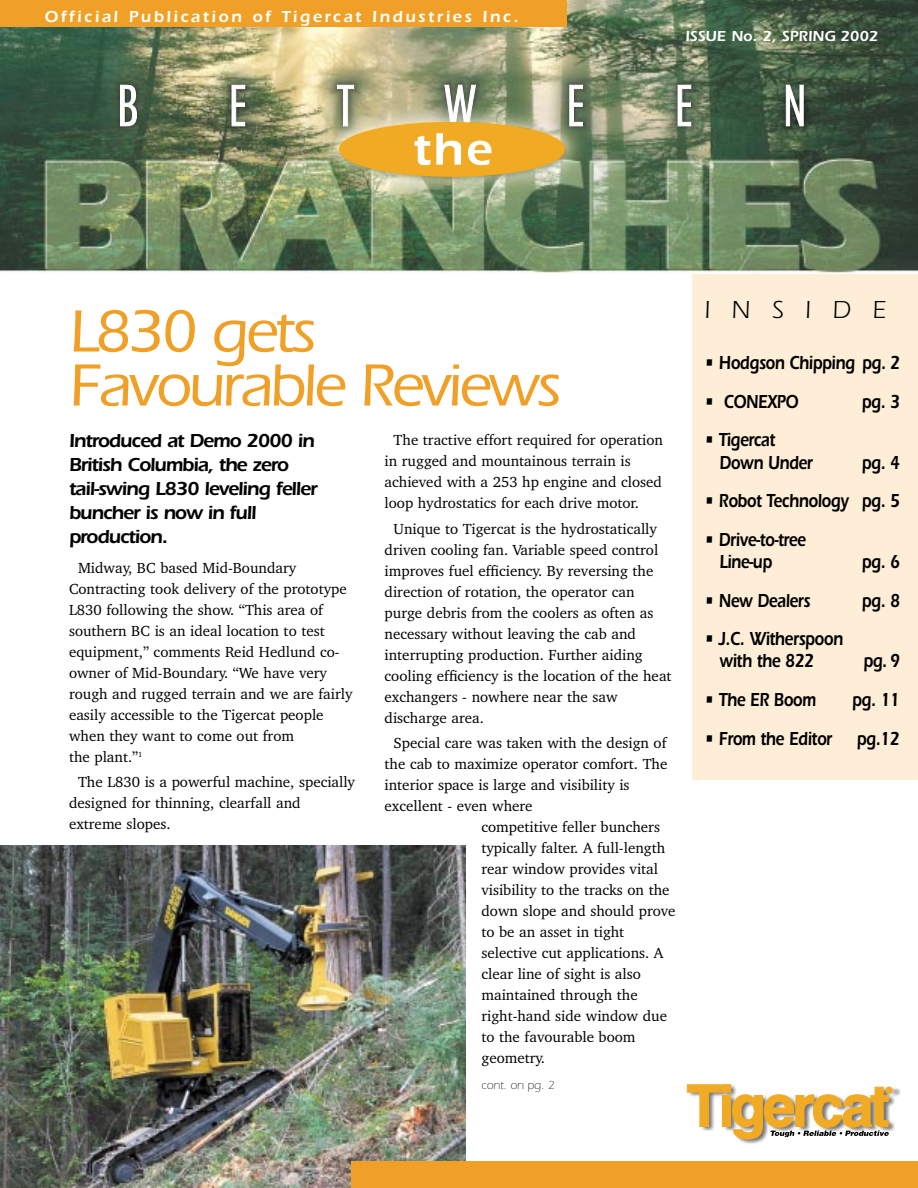
<style>
.page{position:relative;width:918px;height:1188px;background:#fff}
.page>*{position:absolute;margin:0;border:0;box-sizing:border-box;transform-origin:0 0}
.t1{font:500 61.5px/54px "Itc Eras";letter-spacing:-.05em;color:#f0a026}
.t2{font:25.5px "Itc Eras";letter-spacing:.85em;color:#000}
.t3{font:600 19.5px/22.2px "Itc Eras";letter-spacing:-.025em;color:#000;scale:.8 1}
.t4{font:600 19.5px/24px "Itc Eras";letter-spacing:-.05em;color:#000}
.t5{font:600 16.5px "Itc Eras";letter-spacing:.15em;color:#fff}
.t6{font:15px/21px "Bitstream Charter";color:#000}
.t7{font:600 15px "Itc Eras";color:#fff}
.t8{font:300 12px "Itc Eras";color:#000}
</style>
<div class="page">
<img style="left:0;top:846px;width:466px;height:342px">
<div style="left:692px;top:259px;width:226px;height:520px;background:#feeed8"></div>
<img style="left:0;top:0;width:918px;height:274px">
<div style="left:0;top:0;width:567px;height:27px;background:#f0a026"></div>
<div style="left:351px;top:1161px;width:567px;height:27px;background:#f0a026"></div>
<svg style="left:120px;top:84px;width:17px;height:43px"></svg>
<svg style="left:231px;top:84px;width:14px;height:43px"></svg>
<svg style="left:337px;top:84px;width:17px;height:43px"></svg>
<svg style="left:444px;top:84px;width:32px;height:39px"></svg>
<svg style="left:569px;top:84px;width:14px;height:43px"></svg>
<svg style="left:677px;top:84px;width:15px;height:43px"></svg>
<svg style="left:786px;top:84px;width:18px;height:43px"></svg>
<div style="left:339px;top:122px;width:226px;height:55px;background:#f1aa24;border:1px solid #f1aa24;border-radius:50%"></div>
<svg style="left:414px;top:133px;width:47px;height:32px"></svg>
<svg style="left:468px;top:141px;width:23px;height:24px"></svg>
<img style="left:686px;top:1084px;width:215px;height:60px">
<svg style="left:687px;top:1084px;width:205px;height:55px"></svg>
<p class="t5" style="left:44px;top:11px;width:476px">Official Publication of Tigercat Industries Inc.</p>
<p class="t7" style="left:685px;top:31px;width:194px">ISSUE No. 2, SPRING 2002</p>
<h1 class="t1" style="left:69px;top:311px;width:493px">L830 gets<br>Favourable Reviews</h1>
<h3 class="t4" style="left:69px;top:431px;width:250px">Introduced at Demo 2000 in<br>British Columbia, the zero tail-swing L830 leveling feller buncher is now in full production.</h3>
<p class="t6" style="left:69px;top:559px;width:285px;text-indent:9px">Midway, BC based Mid-Boundary Contracting took delivery of the prototype L830 following the show. “This area of southern BC is an ideal location to test equipment,” comments Reid Hedlund co&shy;owner of Mid-Boundary. “We have very rough and rugged terrain and we are fairly easily accessible to the Tigercat people when they want to come out from<br>the plant.”<sup>1</sup></p>
<p class="t6" style="left:69px;top:773px;width:288px;text-indent:9px">The L830 is a powerful machine, specially designed for thinning, clearfall and extreme slopes.</p>
<p class="t6" style="left:385px;top:431px;width:280px;text-indent:9px">The tractive effort required for operation in rugged and mountainous terrain is achieved with a 253 hp engine and closed loop hydrostatics for each drive motor.</p>
<p class="t6" style="left:385px;top:520px;width:289px;text-indent:9px">Unique to Tigercat is the hydrostatically driven cooling fan. Variable speed control improves fuel efficiency. By reversing the direction of rotation, the operator can purge debris from the coolers as often as necessary without leaving the cab and interrupting production. Further aiding cooling efficiency is the location of the heat exchangers - nowhere near the saw discharge area.</p>
<p class="t6" style="left:394px;top:734px;width:274px">Special care was taken with the design of</p>
<p class="t6" style="left:385px;top:755px;width:284px">the cab to maximize operator comfort. The</p>
<p class="t6" style="left:385px;top:776px;width:247px">interior space is large and visibility is</p>
<p class="t6" style="left:385px;top:797px;width:149px">excellent - even where</p>
<p class="t6" style="left:481px;top:818px;width:180px">competitive feller bunchers</p>
<p class="t6" style="left:481px;top:839px;width:185px">typically falter. A full-length</p>
<p class="t6" style="left:481px;top:860px;width:178px">rear window provides vital</p>
<p class="t6" style="left:481px;top:881px;width:190px">visibility to the tracks on the</p>
<p class="t6" style="left:481px;top:902px;width:196px">down slope and should prove</p>
<p class="t6" style="left:481px;top:923px;width:144px">to be an asset in tight</p>
<p class="t6" style="left:481px;top:944px;width:184px">selective cut applications. A</p>
<p class="t6" style="left:481px;top:965px;width:161px">clear line of sight is also</p>
<p class="t6" style="left:481px;top:986px;width:158px">maintained through the</p>
<p class="t6" style="left:481px;top:1007px;width:187px">right-hand side window due</p>
<p class="t6" style="left:481px;top:1028px;width:156px">to the favourable boom</p>
<p class="t6" style="left:481px;top:1049px;width:65px">geometry.</p>
<p class="t8" style="left:482px;top:1081px;width:75px">cont. on pg. 2</p>
<h2 class="t2" style="left:704px;top:301px;width:183px">INSIDE</h2>
<h3 class="t3" style="left:704px;top:354px;width:246px">• Hodgson Chipping pg. 2</h3>
<h3 class="t3" style="left:704px;top:392px;width:119px">• CONEXPO</h3>
<h3 class="t3" style="left:862px;top:392px;width:49px">pg. 3</h3>
<h3 class="t3" style="left:720px;top:431px;width:118px;text-indent:-15px">• Tigercat<br>Down Under</h3>
<h3 class="t3" style="left:862px;top:453px;width:49px">pg. 4</h3>
<h3 class="t3" style="left:704px;top:492px;width:246px">• Robot Technology pg. 5</h3>
<h3 class="t3" style="left:720px;top:530px;width:110px;text-indent:-15px">• Drive-to-tree<br>Line-up</h3>
<h3 class="t3" style="left:862px;top:553px;width:49px">pg. 6</h3>
<h3 class="t3" style="left:704px;top:591px;width:134px">• New Dealers</h3>
<h3 class="t3" style="left:862px;top:591px;width:49px">pg. 8</h3>
<h3 class="t3" style="left:720px;top:630px;width:156px;text-indent:-15px">• J.C. Witherspoon with the 822</h3>
<h3 class="t3" style="left:863px;top:652px;width:48px">pg. 9</h3>
<h3 class="t3" style="left:704px;top:691px;width:141px">• The ER Boom</h3>
<h3 class="t3" style="left:852px;top:691px;width:61px">pg. 11</h3>
<h3 class="t3" style="left:704px;top:729px;width:161px">• From the Editor</h3>
<h3 class="t3" style="left:857px;top:729px;width:55px">pg.12</h3>
</div>
